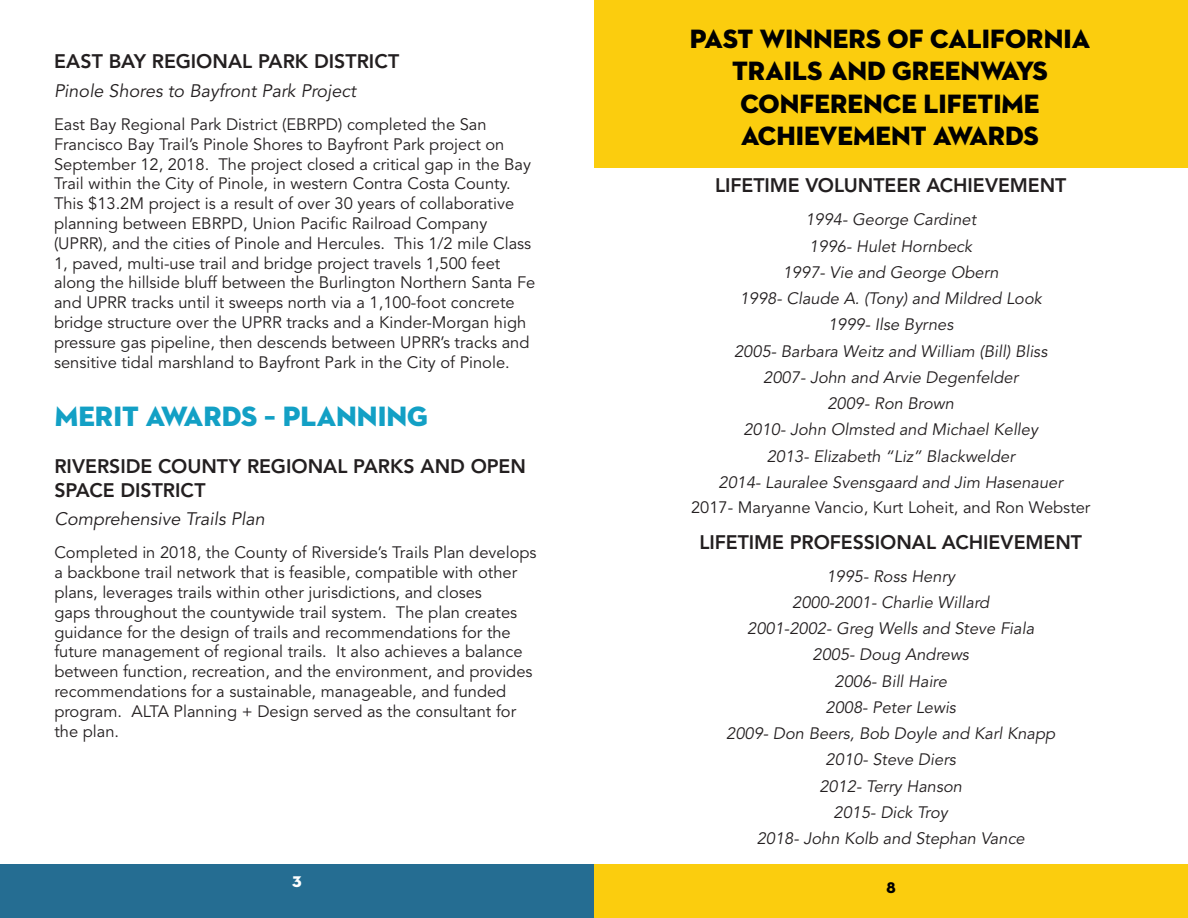
<style>
.page{position:relative;width:1188px;height:918px;background:#fff}
.page>*{position:absolute;margin:0;border:0;box-sizing:border-box;transform-origin:0 0}
.t1{font:28.5px "Neutraface 2 Display Titling";color:#13a0c5}
.t2{font:27px/32.4px "Neutraface 2 Display Titling";color:#000;text-align:center}
.t3{font:800 19.5px/23.4px "Avenir LT Std";color:#231f20}
.t4{font:italic 18px "Avenir LT Std";color:#231f20}
.t5{font:16.5px/19.8px "Avenir LT Std";color:#231f20}
.t6{font:italic 16.5px "Avenir LT Std";color:#231f20}
.t7{font:15.75px "Neutraface 2 Display Titling";color:#fff}
.t8{font:15.75px "Neutraface 2 Display Titling";color:#000}
</style>
<div class="page">
<div style="left:0;top:864px;width:594px;height:54px;background:#256d92"></div>
<div style="left:594px;top:864px;width:594px;height:54px;background:#fbcd0e"></div>
<div style="left:594px;top:0;width:594px;height:167px;background:#fbcd0e"></div>
<h3 class="t3" style="left:54px;top:50px;width:347px">EAST BAY REGIONAL PARK DISTRICT</h3>
<p class="t4" style="left:54px;top:80px;width:304px">Pinole Shores to Bayfront Park Project</p>
<p class="t5" style="left:54px;top:115px;width:483px">East Bay Regional Park District (EBRPD) completed the San Francisco Bay Trail’s Pinole Shores to Bayfront Park project on September 12, 2018. The project closed a critical gap in the Bay Trail within the City of Pinole, in western Contra Costa County.<br>This $13.2M project is a result of over 30 years of collaborative planning between EBRPD, Union Pacific Railroad Company (UPRR), and the cities of Pinole and Hercules. This 1/2 mile Class 1, paved, multi-use trail and bridge project travels 1,500 feet along the hillside bluff between the Burlington Northern Santa Fe and UPRR tracks until it sweeps north via a 1,100-foot concrete bridge structure over the UPRR tracks and a Kinder-Morgan high pressure gas pipeline, then descends between UPRR’s tracks and sensitive tidal marshland to Bayfront Park in the City of Pinole.</p>
<h2 class="t1" style="left:55px;top:398px;width:374px">MERIT AWARDS – PLANNING</h2>
<h3 class="t3" style="left:54px;top:455px;width:473px">RIVERSIDE COUNTY REGIONAL PARKS AND OPEN<br>SPACE DISTRICT</h3>
<p class="t4" style="left:54px;top:508px;width:212px">Comprehensive Trails Plan</p>
<p class="t5" style="left:54px;top:543px;width:484px">Completed in 2018, the County of Riverside’s Trails Plan develops a backbone trail network that is feasible, compatible with other plans, leverages trails within other jurisdictions, and closes<br>gaps throughout the countywide trail system. The plan creates guidance for the design of trails and recommendations for the future management of regional trails. It also achieves a balance between function, recreation, and the environment, and provides recommendations for a sustainable, manageable, and funded program. ALTA Planning + Design served as the consultant for the plan.</p>
<p class="t7" style="left:292px;top:871px;width:11px">3</p>
<h2 class="t2" style="left:690px;top:23px;width:402px">PAST WINNERS OF CALIFORNIA<br>TRAILS AND GREENWAYS<br>CONFERENCE LIFETIME<br>ACHIEVEMENT AWARDS</h2>
<h3 class="t3" style="left:715px;top:174px;width:353px">LIFETIME VOLUNTEER ACHIEVEMENT</h3>
<p class="t6" style="left:805px;top:210px;width:172px">1994- George Cardinet</p>
<p class="t6" style="left:809px;top:237px;width:164px">1996- Hulet Hornbeck</p>
<p class="t6" style="left:783px;top:263px;width:217px">1997- Vie and George Obern</p>
<p class="t6" style="left:740px;top:289px;width:304px">1998- Claude A. (Tony) and Mildred Look</p>
<p class="t6" style="left:828px;top:315px;width:127px">1999- Ilse Byrnes</p>
<p class="t6" style="left:734px;top:342px;width:315px">2005- Barbara Weitz and William (Bill) Bliss</p>
<p class="t6" style="left:763px;top:368px;width:256px">2007- John and Arvie Degenfelder</p>
<p class="t6" style="left:827px;top:394px;width:128px">2009- Ron Brown</p>
<p class="t6" style="left:743px;top:420px;width:296px">2010- John Olmsted and Michael Kelley</p>
<p class="t6" style="left:767px;top:447px;width:250px">2013- Elizabeth “Liz” Blackwelder</p>
<p class="t6" style="left:719px;top:473px;width:346px">2014- Lauralee Svensgaard and Jim Hasenauer</p>
<p class="t5" style="left:691px;top:498px;width:401px">2017- Maryanne Vancio, Kurt Loheit, and Ron Webster</p>
<h3 class="t3" style="left:699px;top:530px;width:384px">LIFETIME PROFESSIONAL ACHIEVEMENT</h3>
<p class="t6" style="left:826px;top:567px;width:130px">1995- Ross Henry</p>
<p class="t6" style="left:792px;top:593px;width:199px">2000-2001- Charlie Willard</p>
<p class="t6" style="left:747px;top:619px;width:288px">2001-2002- Greg Wells and Steve Fiala</p>
<p class="t6" style="left:813px;top:645px;width:158px">2005- Doug Andrews</p>
<p class="t6" style="left:835px;top:672px;width:114px">2006- Bill Haire</p>
<p class="t6" style="left:826px;top:698px;width:132px">2008- Peter Lewis</p>
<p class="t6" style="left:726px;top:724px;width:331px">2009- Don Beers, Bob Doyle and Karl Knapp</p>
<p class="t6" style="left:826px;top:750px;width:132px">2010- Steve Diers</p>
<p class="t6" style="left:819px;top:777px;width:144px">2012- Terry Hanson</p>
<p class="t6" style="left:834px;top:803px;width:116px">2015- Dick Troy</p>
<p class="t6" style="left:757px;top:829px;width:270px">2018- John Kolb and Stephan Vance</p>
<p class="t8" style="left:886px;top:878px;width:11px">8</p>
</div>
